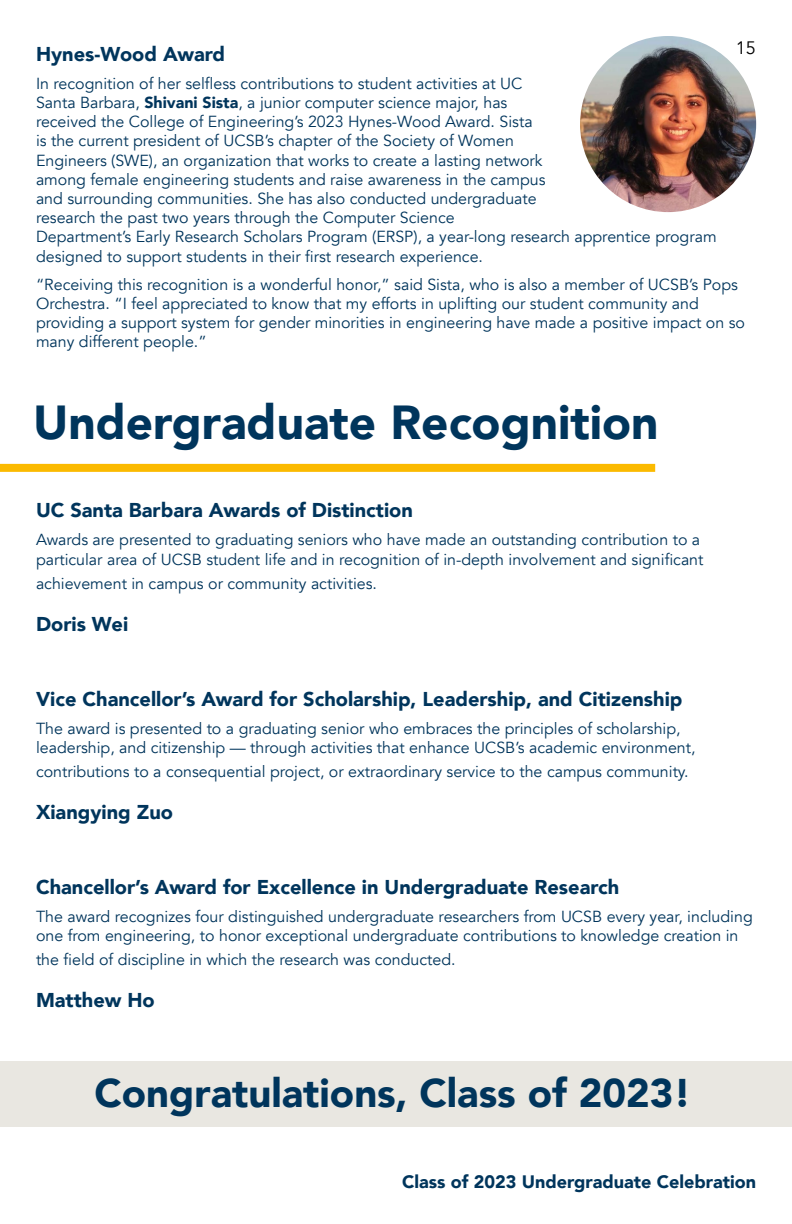
<style>
.page{position:relative;width:792px;height:1224px;background:#fff}
.page>*{position:absolute;margin:0;border:0;box-sizing:border-box;transform-origin:0 0}
.t1{font:900 47.6px "Avenir";color:#00355c}
.t2{font:900 40px "Avenir";color:#00355c}
.t3{font:900 20px "Avenir";color:#00355c}
.t4{font:900 18px "Avenir";color:#00355c}
.t5{font:18px "Avenir";color:#000}
.t6{font:16px/19.2px "Avenir";color:#00355c}
.s1{font-weight:900}
</style>
<div class="page">
<div style="left:0;top:1061px;width:792px;height:66px;background:#e9e7e1"></div>
<img style="left:580px;top:36px;width:176px;height:176px;border-radius:88px">
<div style="left:0;top:464px;width:655px;height:8px;background:#fbba00"></div>
<p class="t3" style="left:36px;top:36px;width:191px">Hynes-Wood Award</p>
<p class="t5" style="left:736px;top:37px;width:22px">15</p>
<p class="t6" style="left:36px;top:74px;width:682px">In recognition of her selfless contributions to student activities at UC<br>Santa Barbara, <span class="s1">Shivani Sista</span>, a junior computer science major, has<br>received the College of Engineering’s 2023 Hynes-Wood Award. Sista<br>is the current president of UCSB’s chapter of the Society of Women<br>Engineers (SWE), an organization that works to create a lasting network<br>among female engineering students and raise awareness in the campus<br>and surrounding communities. She has also conducted undergraduate<br>research the past two years through the Computer Science<br>Department’s Early Research Scholars Program (ERSP), a year-long research apprentice program designed to support students in their first research experience.</p>
<p class="t6" style="left:36px;top:275px;width:710px">“Receiving this recognition is a wonderful honor,” said Sista, who is also a member of UCSB’s Pops Orchestra. “I feel appreciated to know that my efforts in uplifting our student community and providing a support system for gender minorities in engineering have made a positive impact on so many different people.”</p>
<h1 class="t1" style="left:33px;top:381px;width:627px">Undergraduate Recognition</h1>
<p class="t3" style="left:36px;top:493px;width:378px">UC Santa Barbara Awards of Distinction</p>
<p class="t6" style="left:36px;top:531px;width:669px">Awards are presented to graduating seniors who have made an outstanding contribution to a particular area of UCSB student life and in recognition of in-depth involvement and significant</p>
<p class="t6" style="left:36px;top:574px;width:343px">achievement in campus or community activities.</p>
<p class="t3" style="left:36px;top:606px;width:94px">Doris Wei</p>
<p class="t3" style="left:36px;top:681px;width:648px">Vice Chancellor’s Award for Scholarship, Leadership, and Citizenship</p>
<p class="t6" style="left:36px;top:719px;width:661px">The award is presented to a graduating senior who embraces the principles of scholarship, leadership, and citizenship — through activities that enhance UCSB’s academic environment,</p>
<p class="t6" style="left:36px;top:762px;width:654px">contributions to a consequential project, or extraordinary service to the campus community.</p>
<p class="t3" style="left:36px;top:795px;width:139px">Xiangying Zuo</p>
<p class="t3" style="left:36px;top:870px;width:585px">Chancellor’s Award for Excellence in Undergraduate Research</p>
<p class="t6" style="left:36px;top:907px;width:718px">The award recognizes four distinguished undergraduate researchers from UCSB every year, including one from engineering, to honor exceptional undergraduate contributions to knowledge creation in</p>
<p class="t6" style="left:36px;top:951px;width:421px">the field of discipline in which the research was conducted.</p>
<p class="t3" style="left:36px;top:983px;width:120px">Matthew Ho</p>
<h2 class="t2" style="left:94px;top:1059px;width:598px">Congratulations, Class of 2023!</h2>
<p class="t4" style="left:402px;top:1166px;width:355px">Class of 2023 Undergraduate Celebration</p>
</div>
